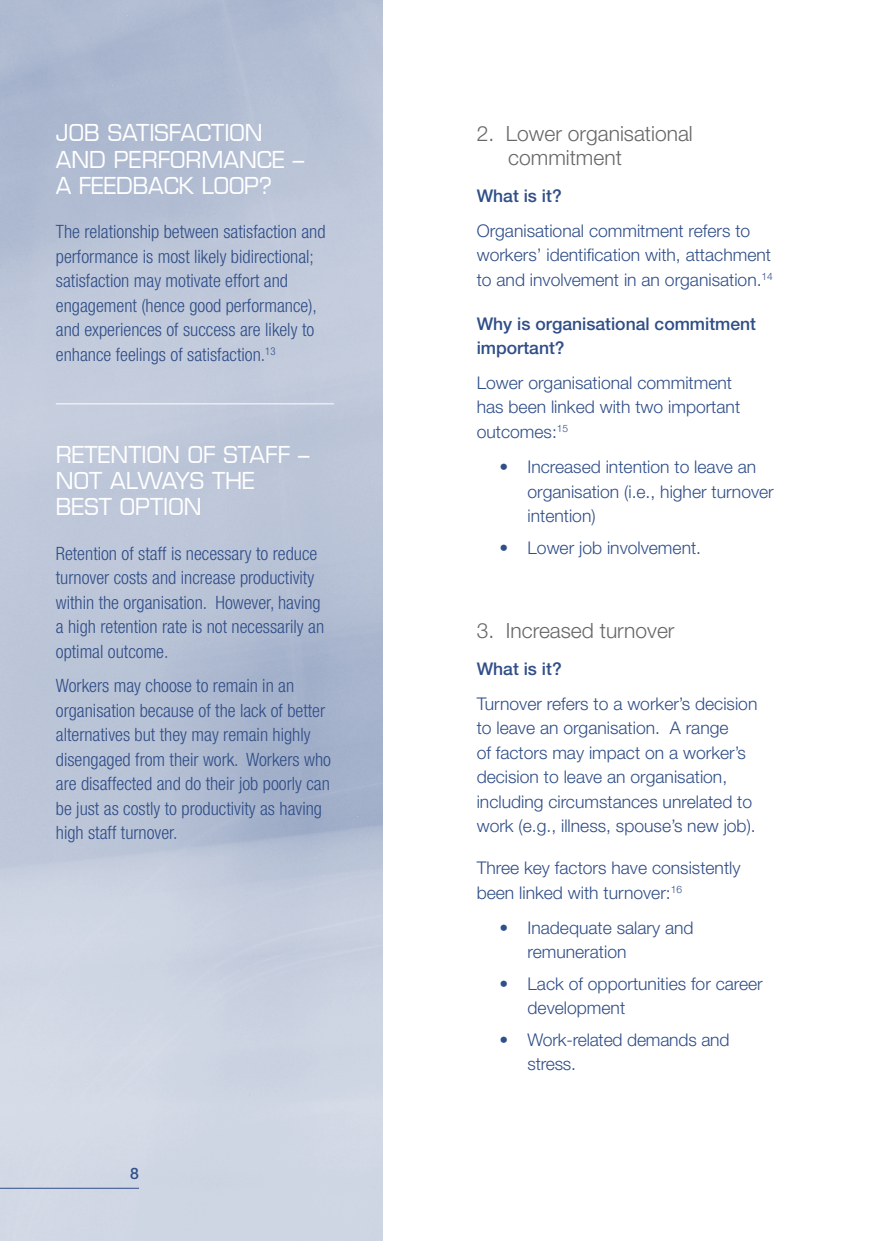
<style>
.page{position:relative;width:874px;height:1241px;background:#fff}
.page>*{position:absolute;margin:0;border:0;box-sizing:border-box;transform-origin:0 0}
.t1{font:22.75px/26.2px "Euromode Plain";color:#fff}
.t2{font:300 21px/24.5px "Helvetica Neue";color:#686767}
.t3{font:300 condensed 18.38px/24.5px "Helvetica Neue";color:#304e88}
.t4{font:300 17.5px/24.5px "Helvetica Neue";color:#304e88}
.t5{font:500 17.5px/24.5px "Helvetica Neue";color:#304e88}
.t6{font:500 15.75px "Helvetica Neue";color:#304e88}
</style>
<div class="page">
<img style="left:0;top:0;width:382px;height:1240px">
<hr style="left:0;top:1187px;width:139px;height:1px;background:#304e88">
<hr style="left:56px;top:403px;width:278px;height:1px;background:#fff">
<h1 class="t1" style="left:56px;top:120px;width:249px">JOB SATISFACTION<br>AND PERFORMANCE –<br>A FEEDBACK LOOP?</h1>
<p class="t3" style="left:56px;top:219px;width:271px">The relationship between satisfaction and performance is most likely bidirectional; satisfaction may motivate effort and engagement (hence good performance), and experiences of success are likely to enhance feelings of satisfaction.<sup>13</sup></p>
<h1 class="t1" style="left:56px;top:441px;width:255px">RETENTION OF STAFF –<br>NOT ALWAYS THE<br>BEST OPTION</h1>
<p class="t3" style="left:56px;top:540px;width:270px">Retention of staff is necessary to reduce turnover costs and increase productivity within the organisation. However, having a high retention rate is not necessarily an optimal outcome.</p>
<p class="t3" style="left:56px;top:673px;width:276px">Workers may choose to remain in an organisation because of the lack of better alternatives but they may remain highly disengaged from their work. Workers who are disaffected and do their job poorly can be just as costly to productivity as having high staff turnover.</p>
<p class="t6" style="left:130px;top:1163px;width:10px">8</p>
<p class="t2" style="left:508px;top:120px;width:186px;text-indent:-32px">2. Lower organisational commitment</p>
<p class="t5" style="left:476px;top:183px;width:86px">What is it?</p>
<p class="t4" style="left:476px;top:218px;width:297px">Organisational commitment refers to workers’ identification with, attachment to and involvement in an organisation.<sup>14</sup></p>
<p class="t5" style="left:476px;top:311px;width:281px">Why is organisational commitment important?</p>
<p class="t4" style="left:476px;top:370px;width:265px">Lower organisational commitment has been linked with two important outcomes:<sup>15</sup></p>
<p class="t4" style="left:527px;top:454px;width:248px;text-indent:-28px">• Increased intention to leave an organisation (i.e., higher turnover intention)</p>
<p class="t4" style="left:499px;top:535px;width:203px">• Lower job involvement.</p>
<p class="t2" style="left:476px;top:618px;width:199px">3. Increased turnover</p>
<p class="t5" style="left:476px;top:656px;width:86px">What is it?</p>
<p class="t4" style="left:476px;top:690px;width:282px">Turnover refers to a worker’s decision to leave an organisation. A range<br>of factors may impact on a worker’s decision to leave an organisation, including circumstances unrelated to work (e.g., illness, spouse’s new job).</p>
<p class="t4" style="left:476px;top:855px;width:265px">Three key factors have consistently been linked with turnover:<sup>16</sup></p>
<p class="t4" style="left:527px;top:914px;width:167px;text-indent:-28px">• Inadequate salary and remuneration</p>
<p class="t4" style="left:527px;top:970px;width:237px;text-indent:-28px">• Lack of opportunities for career development</p>
<p class="t4" style="left:527px;top:1026px;width:203px;text-indent:-28px">• Work-related demands and stress.</p>
</div>
